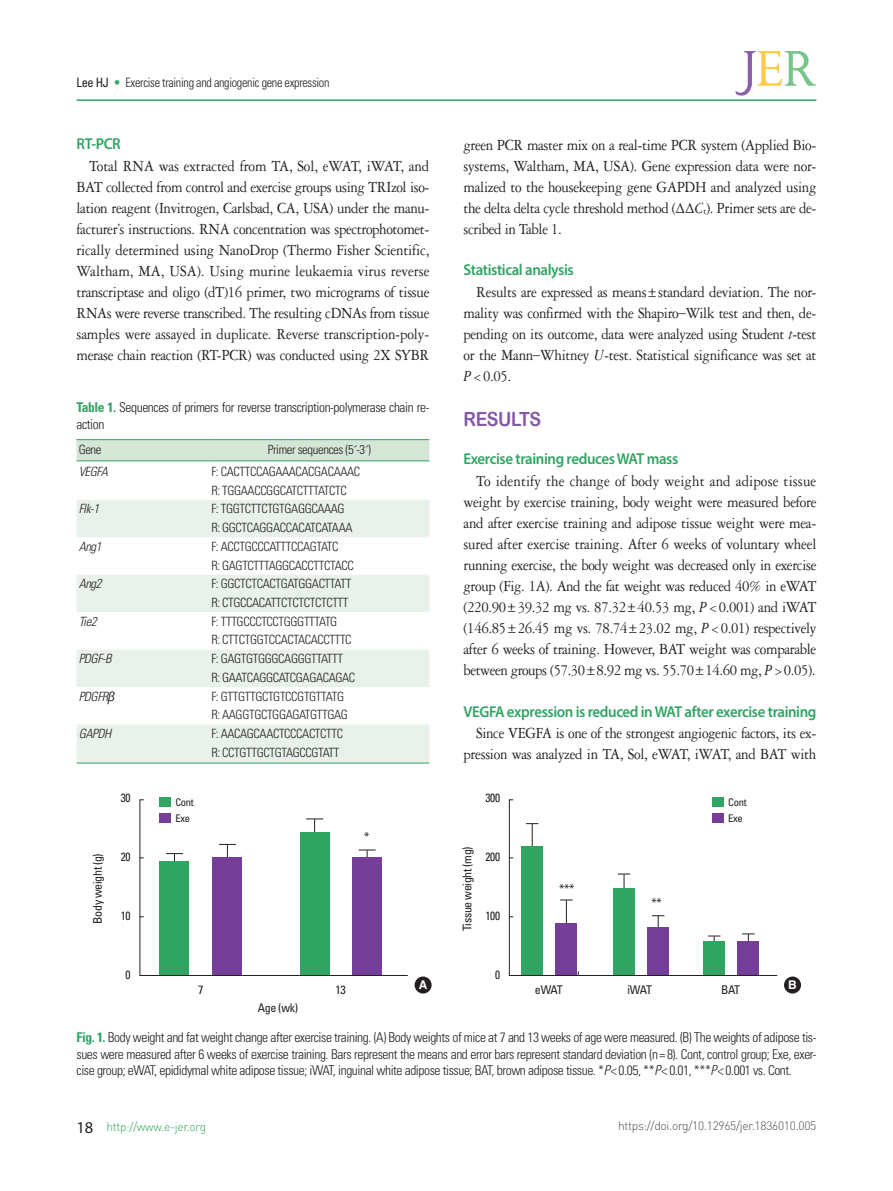
<style>
.page{position:relative;width:893px;height:1191px;background:#fff}
.page>*{position:absolute;margin:0;border:0;box-sizing:border-box;transform-origin:0 0}
.본문_대제목{font:19.5px "Arial Rounded MT Bold";letter-spacing:-.025em;color:#8458a4;scale:.9 1}
.본문_영문{font:16.5px/21px "Garamond 3 LT Std";letter-spacing:-.025em;color:#231f20;text-align:justify;scale:.9 1}
.본문_중제목{font:600 15.75px "Myriad Pro";letter-spacing:-.025em;color:#30a463;scale:.95 1}
.표제목_그림설명{font:300 condensed 13.5px/16.2px "Univers LT Std";letter-spacing:-.03em;color:#231f20}
.하시라{font:300 condensed 12.9px "Univers LT Std";letter-spacing:-.025em;color:#231f20;scale:.95 1}
.표본문{font:300 condensed 12.75px "Univers LT Std";letter-spacing:-.03em;color:#231f20}
.표본문-2{font:italic 300 condensed 12.75px "Univers LT Std";letter-spacing:-.03em;color:#231f20}
.그림지문{font:condensed 12px "Univers LT Std";letter-spacing:-.025em;color:#231f20}
.t1{font:300 12px "DIN Pro";letter-spacing:-.025em;color:#4b4c4d}
.t2{font:300 12px "DIN Pro";letter-spacing:-.025em;color:#30a463}
.하시라-2{font:condensed 12px "Univers LT Std";letter-spacing:-.025em;color:#231f20;scale:.95 1}
.t3{font:700 12px "Helvetica LT Std";color:#fff}
.그림지문-2{font:condensed 10.5px "Univers LT Std";letter-spacing:-.025em;color:#231f20}
.s1{font-weight:400}
.s2{color:#30a463}
.s3{font-weight:700;color:#30a463}
.s4{font-family:"Garamond 3 LT Std";font-weight:400;font-stretch:normal}
.s5{font-family:"Segoe UI";font-weight:400;font-stretch:normal}
.s6{font-family:"Minion Pro";font-size:14.85px}
.s7{font-style:italic}
.s8{font-size:9.6px}
.s9{font-family:"Minion Pro";font-size:15.3px}
.s10{font-family:"Trade Gothic LT Std";font-weight:300}
.s11{font-family:"Myriad Pro";font-weight:400;font-size:16.5px;color:#231f20}
</style>
<div class="page">
<hr style="left:77px;top:99px;width:739px;height:2px;background:#30a463">
<svg style="left:736px;top:51px;width:80px;height:45px"></svg>
<div style="left:77px;top:440px;width:352px;height:20px;background:#d5e6d7"></div>
<svg style="left:77px;top:500px;width:352px;height:263px;fill:#e9f2ea"></svg>
<hr style="left:77px;top:439px;width:132px;height:1px;background:#30a463">
<hr style="left:209px;top:439px;width:220px;height:1px;background:#30a463">
<hr style="left:77px;top:460px;width:132px;height:1px;background:#30a463">
<hr style="left:209px;top:460px;width:220px;height:1px;background:#30a463">
<hr style="left:77px;top:763px;width:132px;height:1px;background:#30a463">
<hr style="left:209px;top:763px;width:220px;height:1px;background:#30a463">
<div style="left:160px;top:797px;width:11px;height:10px;background:#30a463"></div>
<svg style="left:139px;top:799px;width:269px;height:177px"></svg>
<div style="left:415px;top:976px;width:17px;height:17px;background:#231f20;border-radius:50%"></div>
<div style="left:712px;top:797px;width:12px;height:10px;background:#30a463"></div>
<svg style="left:509px;top:799px;width:269px;height:177px"></svg>
<div style="left:784px;top:976px;width:17px;height:17px;background:#231f20;border-radius:50%"></div>
<p class="하시라" style="left:77px;top:74px;width:268px"><span class="s1">Lee HJ</span> <span class="s2">•</span> Exercise training and angiogenic gene expression</p>
<p class="본문_중제목" style="left:77px;top:134px;width:48px">RT-PCR</p>
<p class="본문_영문" style="left:77px;top:155px;width:394px;text-indent:13px">Total RNA was extracted from TA, Sol, eWAT, iWAT, and BAT collected from control and exercise groups using TRIzol iso&shy;lation reagent (Invitrogen, Carlsbad, CA, USA) under the manu&shy;facturer’s instructions. RNA concentration was spectrophotomet&shy;rically determined using NanoDrop (Thermo Fisher Scientific, Waltham, MA, USA). Using murine leukaemia virus reverse transcriptase and oligo (dT)16 primer, two micrograms of tissue RNAs were reverse transcribed. The resulting cDNAs from tissue samples were assayed in duplicate. Reverse transcription-poly&shy;merase chain reaction (RT-PCR) was conducted using 2X SYBR</p>
<p class="표제목_그림설명" style="left:77px;top:399px;width:354px"><span class="s3">Table 1.</span> Sequences of primers for reverse transcription-polymerase chain re&shy;action</p>
<p class="표본문" style="left:79px;top:442px;width:24px">Gene</p>
<p class="표본문" style="left:268px;top:442px;width:105px">Primer sequences (5<span class="s4">´</span>-3<span class="s4">´</span>)</p>
<p class="표본문-2" style="left:79px;top:464px;width:31px">VEGFA</p>
<p class="표본문" style="left:211px;top:464px;width:150px">F: CACTTCCAGAAACACGACAAAC</p>
<p class="표본문" style="left:211px;top:482px;width:137px">R: TGGAACCGGCATCTTTATCTC</p>
<p class="표본문-2" style="left:79px;top:501px;width:22px">Flk-1</p>
<p class="표본문" style="left:211px;top:501px;width:135px">F: TGGTCTTCTGTGAGGCAAAG</p>
<p class="표본문" style="left:211px;top:520px;width:143px">R: GGCTCAGGACCACATCATAAA</p>
<p class="표본문-2" style="left:79px;top:538px;width:24px">Ang1</p>
<p class="표본문" style="left:211px;top:538px;width:129px">F: ACCTGCCCATTTCCAGTATC</p>
<p class="표본문" style="left:211px;top:557px;width:144px">R: GAGTCTTTAGGCACCTTCTACC</p>
<p class="표본문-2" style="left:79px;top:576px;width:24px">Ang2</p>
<p class="표본문" style="left:211px;top:576px;width:141px">F: GGCTCTCACTGATGGACTTATT</p>
<p class="표본문" style="left:211px;top:595px;width:139px">R: CTGCCACATTCTCTCTCTCTTT</p>
<p class="표본문-2" style="left:79px;top:613px;width:20px">Tie2</p>
<p class="표본문" style="left:211px;top:613px;width:128px">F: TTTGCCCTCCTGGGTTTATG</p>
<p class="표본문" style="left:211px;top:632px;width:142px">R: CTTCTGGTCCACTACACCTTTC</p>
<p class="표본문-2" style="left:79px;top:651px;width:34px">PDGF-B</p>
<p class="표본문" style="left:211px;top:651px;width:133px">F: GAGTGTGGGCAGGGTTATTT</p>
<p class="표본문" style="left:211px;top:669px;width:145px">R: GAATCAGGCATCGAGACAGAC</p>
<p class="표본문-2" style="left:79px;top:688px;width:38px">PDGFR<span class="s5">β</span></p>
<p class="표본문" style="left:211px;top:688px;width:134px">F: GTTGTTGCTGTCCGTGTTATG</p>
<p class="표본문" style="left:211px;top:707px;width:138px">R: AAGGTGCTGGAGATGTTGAG</p>
<p class="표본문-2" style="left:79px;top:726px;width:34px">GAPDH</p>
<p class="표본문" style="left:211px;top:726px;width:133px">F: AACAGCAACTCCCACTCTTC</p>
<p class="표본문" style="left:211px;top:744px;width:130px">R: CCTGTTGCTGTAGCCGTATT</p>
<p class="본문_영문" style="left:463px;top:134px;width:394px">green PCR master mix on a real-time PCR system (Applied Bio&shy;systems, Waltham, MA, USA). Gene expression data were nor&shy;malized to the housekeeping gene GAPDH and analyzed using the delta delta cycle threshold method (<span class="s6">ΔΔ</span><span class="s7">C</span><span class="s8">t</span>). Primer sets are de&shy;scribed in Table 1.</p>
<p class="본문_중제목" style="left:463px;top:260px;width:118px">Statistical analysis</p>
<p class="본문_영문" style="left:463px;top:281px;width:394px;text-indent:13px">Results are expressed as means<span class="s9">±</span>standard deviation. The nor&shy;mality was confirmed with the Shapiro<span class="s10">–</span>Wilk test and then, de&shy;pending on its outcome, data were analyzed using Student <span class="s7">t</span>-test or the Mann<span class="s10">–</span>Whitney <span class="s7">U</span>-test. Statistical significance was set at <span class="s7">P</span>&lt;0.05.</p>
<p class="본문_대제목" style="left:463px;top:407px;width:88px">RESULTS</p>
<p class="본문_중제목" style="left:463px;top:449px;width:228px">Exercise training reduces WAT mass</p>
<p class="본문_영문" style="left:463px;top:470px;width:394px;text-indent:13px">To identify the change of body weight and adipose tissue weight by exercise training, body weight were measured before and after exercise training and adipose tissue weight were mea&shy;sured after exercise training. After 6 weeks of voluntary wheel running exercise, the body weight was decreased only in exercise group (Fig. 1A). And the fat weight was reduced 40% in eWAT (220.90<span class="s9">±</span>39.32 mg vs. 87.32<span class="s9">±</span>40.53 mg, <span class="s7">P</span>&lt;0.001) and iWAT (146.85<span class="s9">±</span>26.45 mg vs. 78.74<span class="s9">±</span>23.02 mg, <span class="s7">P</span>&lt;0.01) respectively after 6 weeks of training. However, BAT weight was comparable between groups (57.30<span class="s9">±</span>8.92 mg vs. 55.70<span class="s9">±</span>14.60 mg, <span class="s7">P</span>&gt;0.05).</p>
<p class="본문_중제목" style="left:463px;top:701px;width:373px">VEGFA expression is reduced in WAT after exercise training</p>
<p class="본문_영문" style="left:463px;top:722px;width:394px;text-align:right">Since VEGFA is one of the strongest angiogenic factors, its ex&shy;pression was analyzed in TA, Sol, eWAT, iWAT, and BAT with</p>
<p class="하시라-2" style="left:121px;top:790px;width:12px">30</p>
<p class="그림지문-2" style="left:175px;top:795px;width:20px">Cont</p>
<p class="그림지문-2" style="left:175px;top:811px;width:16px">Exe</p>
<p class="하시라-2" style="left:485px;top:790px;width:17px">300</p>
<p class="그림지문-2" style="left:728px;top:795px;width:20px">Cont</p>
<p class="그림지문-2" style="left:728px;top:811px;width:16px">Exe</p>
<p class="그림지문" style="left:364px;top:829px;width:7px">*</p>
<p class="그림지문" style="left:90px;top:924px;width:72px;rotate:-90deg">Body weight (g)</p>
<p class="하시라-2" style="left:121px;top:849px;width:12px">20</p>
<p class="하시라-2" style="left:121px;top:908px;width:12px">10</p>
<p class="그림지문" style="left:459px;top:930px;width:86px;rotate:-90deg">Tissue weight (mg)</p>
<p class="하시라-2" style="left:485px;top:849px;width:17px">200</p>
<p class="하시라-2" style="left:485px;top:908px;width:17px">100</p>
<p class="그림지문" style="left:559px;top:881px;width:17px">***</p>
<p class="그림지문" style="left:651px;top:894px;width:12px">**</p>
<p class="하시라-2" style="left:126px;top:967px;width:7px">0</p>
<p class="그림지문" style="left:198px;top:981px;width:7px">7</p>
<p class="그림지문" style="left:335px;top:981px;width:12px">13</p>
<p class="그림지문" style="left:258px;top:1000px;width:42px">Age (wk)</p>
<p class="t3" style="left:419px;top:977px;width:10px">A</p>
<p class="하시라-2" style="left:495px;top:967px;width:7px">0</p>
<p class="그림지문" style="left:535px;top:981px;width:29px">eWAT</p>
<p class="그림지문" style="left:628px;top:981px;width:26px">iWAT</p>
<p class="그림지문" style="left:721px;top:981px;width:21px">BAT</p>
<p class="t3" style="left:788px;top:977px;width:10px">B</p>
<p class="표제목_그림설명" style="left:77px;top:1029px;width:741px;text-align:justify"><span class="s3">Fig. 1.</span> Body weight and fat weight change after exercise training. (A) Body weights of mice at 7 and 13 weeks of age were measured. (B) The weights of adipose tis&shy;sues were measured after 6 weeks of exercise training. Bars represent the means and error bars represent standard deviation (n= 8). Cont, control group; Exe, exer&shy;cise group; eWAT, epididymal white adipose tissue; iWAT, inguinal white adipose tissue; BAT, brown adipose tissue. *<span class="s7">P</span>&lt; 0.05, **<span class="s7">P</span>&lt; 0.01, ***<span class="s7">P</span>&lt; 0.001 vs. Cont.</p>
<p class="t2" style="left:77px;top:1118px;width:131px"><span class="s11">18</span> http://www.e-jer.org</p>
<p class="t1" style="left:618px;top:1118px;width:200px">https://doi.org/10.12965/jer.1836010.005</p>
</div>
